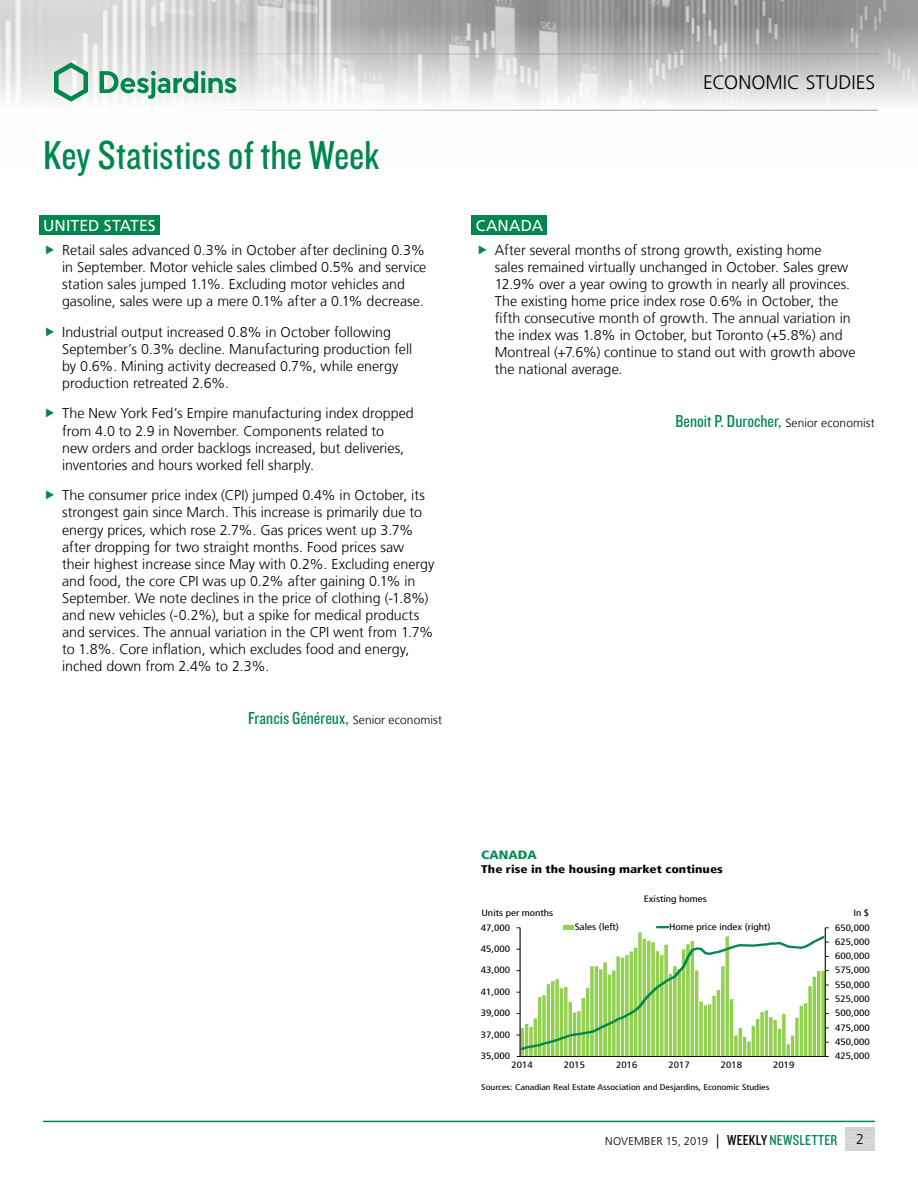
<style>
.page{position:relative;width:918px;height:1188px;background:#fff}
.page>*{position:absolute;margin:0;border:0;box-sizing:border-box;transform-origin:0 0}
.t1{font:42px "Knockout 29 Junior Ltweight";color:#00874e}
.t2{font:300 19.5px "Frutiger LT";letter-spacing:.005em;color:#000}
.t3{font:18px "Knockout 29 Junior Ltweight";color:#00874e}
.t4{font:15.75px "Frutiger LT";letter-spacing:.005em;color:#fff}
.t5{font:300 14.25px/17.1px "Frutiger LT";color:#000}
.t6{font:900 condensed 12px "Frutiger LT";color:#008b4d;scale:1.2 1}
.t7{font:300 11.25px "Frutiger LT";color:#000}
.t8{font:900 condensed 11.1px "Frutiger LT";color:#000;scale:1.2 1}
.t9{font:condensed 9.3px "Frutiger LT";color:#000;scale:1.2 1}
.t10{font:condensed 9.15px "Frutiger LT";color:#000;scale:1.2 1}
.t11{font:condensed 8.25px "Frutiger LT";color:#000;scale:1.2 1}
.s1{font-family:"Frutiger LT";font-weight:300;font-size:12px;color:#000}
.s2{font-size:14.25px}
.s3{font-family:"Knockout 29 Junior Ltweight";font-weight:400;font-size:15px}
.s4{font-family:"Knockout 29 Junior Ltweight";font-weight:400;font-size:15px;color:#00874e}
</style>
<div class="page">
<img style="left:0;top:0;width:918px;height:110px">
<hr style="left:0;top:54px;width:878px;height:1px;background:#9d9d9c">
<hr style="left:0;top:110px;width:878px;height:1px;background:#9d9d9c">
<svg style="left:54px;top:62px;width:34px;height:40px"></svg>
<svg style="left:100px;top:71px;width:136px;height:28px"></svg>
<hr style="left:43px;top:1121px;width:832px;height:1px;background:#00874e">
<div style="left:39px;top:215px;width:121px;height:20px;background:#00874e"></div>
<div style="left:472px;top:215px;width:75px;height:20px;background:#00874e"></div>
<hr style="left:825px;top:928px;width:1px;height:129px;background:#000">
<hr style="left:520px;top:928px;width:1px;height:129px;background:#000">
<svg style="left:517px;top:934px;width:312px;height:123px"></svg>
<div style="left:563px;top:925px;width:11px;height:5px;background:#92d050"></div>
<svg style="left:657px;top:926px;width:11px;height:2px"></svg>
<h1 class="t1" style="left:43px;top:128px;width:338px">Key Statistics of the Week</h1>
<p class="t4" style="left:43px;top:216px;width:114px">UNITED STATES</p>
<p class="t5" style="left:62px;top:241px;width:366px">Retail sales advanced 0.3% in October after declining 0.3% in September. Motor vehicle sales climbed 0.5% and service station sales jumped 1.1%. Excluding motor vehicles and gasoline, sales were up a mere 0.1% after a 0.1% decrease.</p>
<p class="t5" style="left:62px;top:323px;width:352px">Industrial output increased 0.8% in October following September’s 0.3% decline. Manufacturing production fell by 0.6%. Mining activity decreased 0.7%, while energy production retreated 2.6%.</p>
<p class="t5" style="left:62px;top:405px;width:353px">The New York Fed’s Empire manufacturing index dropped from 4.0 to 2.9 in November. Components related to<br>new orders and order backlogs increased, but deliveries, inventories and hours worked fell sharply.</p>
<p class="t5" style="left:62px;top:487px;width:374px">The consumer price index (CPI) jumped 0.4% in October, its strongest gain since March. This increase is primarily due to energy prices, which rose 2.7%. Gas prices went up 3.7% after dropping for two straight months. Food prices saw their highest increase since May with 0.2%. Excluding energy and food, the core CPI was up 0.2% after gaining 0.1% in September. We note declines in the price of clothing (-1.8%) and new vehicles (-0.2%), but a spike for medical products and services. The annual variation in the CPI went from 1.7% to 1.8%. Core inflation, which excludes food and energy, inched down from 2.4% to 2.3%.</p>
<p class="t3" style="left:248px;top:706px;width:196px">Francis Généreux, <span class="s1">Senior economist</span></p>
<h2 class="t2" style="left:703px;top:72px;width:174px">ECONOMIC STUDIES</h2>
<p class="t4" style="left:476px;top:216px;width:69px">CANADA</p>
<p class="t5" style="left:495px;top:241px;width:362px">After several months of strong growth, existing home<br>sales remained virtually unchanged in October. Sales grew 12.9% over a year owing to growth in nearly all provinces.<br>The existing home price index rose 0.6% in October, the fifth consecutive month of growth. The annual variation in the index was 1.8% in October, but Toronto (+5.8%) and Montreal (+7.6%) continue to stand out with growth above the national average.</p>
<p class="t3" style="left:675px;top:409px;width:201px">Benoit P. Durocher, <span class="s1">Senior economist</span></p>
<p class="t6" style="left:481px;top:848px;width:48px">CANADA</p>
<p class="t8" style="left:481px;top:862px;width:203px">The rise in the housing market continues</p>
<p class="t10" style="left:481px;top:908px;width:61px">Units per months</p>
<p class="t10" style="left:481px;top:922px;width:26px">47,000</p>
<p class="t10" style="left:481px;top:943px;width:26px">45,000</p>
<p class="t9" style="left:481px;top:965px;width:26px">43,000</p>
<p class="t10" style="left:481px;top:986px;width:26px">41,000</p>
<p class="t10" style="left:481px;top:1008px;width:26px">39,000</p>
<p class="t10" style="left:481px;top:1029px;width:26px">37,000</p>
<p class="t10" style="left:644px;top:894px;width:54px">Existing homes</p>
<p class="t10" style="left:575px;top:921px;width:38px">Sales (left)</p>
<p class="t10" style="left:669px;top:921px;width:86px">Home price index (right)</p>
<p class="t9" style="left:481px;top:1051px;width:26px">35,000</p>
<p class="t10" style="left:512px;top:1060px;width:19px">2014</p>
<p class="t10" style="left:564px;top:1060px;width:19px">2015</p>
<p class="t10" style="left:616px;top:1060px;width:19px">2016</p>
<p class="t10" style="left:669px;top:1060px;width:19px">2017</p>
<p class="t10" style="left:721px;top:1060px;width:19px">2018</p>
<p class="t10" style="left:773px;top:1060px;width:19px">2019</p>
<p class="t11" style="left:481px;top:1082px;width:242px">Sources: Canadian Real Estate Association and Desjardins, Economic Studies</p>
<p class="t10" style="left:853px;top:908px;width:15px">In $</p>
<p class="t10" style="left:835px;top:922px;width:30px">650,000</p>
<p class="t10" style="left:835px;top:936px;width:30px">625,000</p>
<p class="t9" style="left:835px;top:950px;width:30px">600,000</p>
<p class="t9" style="left:835px;top:965px;width:30px">575,000</p>
<p class="t10" style="left:835px;top:979px;width:30px">550,000</p>
<p class="t10" style="left:835px;top:994px;width:30px">525,000</p>
<p class="t10" style="left:835px;top:1008px;width:30px">500,000</p>
<p class="t10" style="left:835px;top:1022px;width:30px">475,000</p>
<p class="t10" style="left:835px;top:1036px;width:30px">450,000</p>
<p class="t9" style="left:835px;top:1051px;width:30px">425,000</p>
<p class="t7" style="left:605px;top:1135px;width:233px">NOVEMBER 15, 2019 <span class="s2">|</span> <span class="s3">WEEKLY</span> <span class="s4">NEWSLETTER</span></p>
<p class="t5" style="left:856px;top:1131px;width:9px">2</p>
</div>
